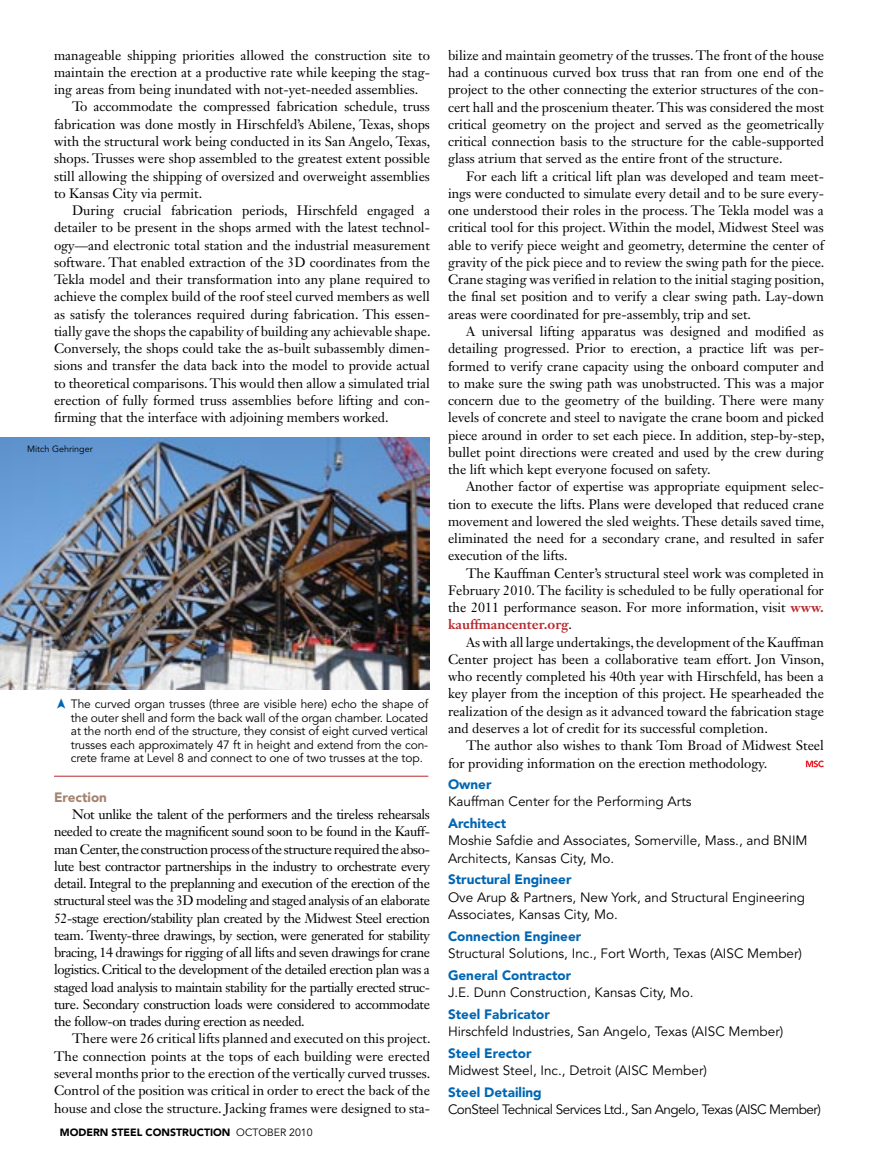
<style>
.page{position:relative;width:878px;height:1175px;background:#fff}
.page>*{position:absolute;margin:0;border:0;box-sizing:border-box;transform-origin:0 0}
.t1{font:13.5px/17.2px "Janson Text LT Std";color:#000;text-align:justify}
.t2{font:13.5px/17.2px "Avenir LT Std";color:#000}
.t3{font:900 13.5px "Avenir LT Std";color:#0066b3}
.t4{font:13.5px "Avenir LT Std";letter-spacing:-.04em;color:#000}
.t5{font:900 13.5px "Avenir LT Std";color:#a4846f}
.t6{font:12px/13.5px "Avenir LT Std";letter-spacing:-.01em;color:#000;text-align:justify}
.t7{font:900 10.5px "Avenir LT Std";color:#000}
.t8{font:9px "Avenir LT Std";color:#000}
.s1{font-weight:400}
.s2{font-weight:700;color:#b8292f}
</style>
<div class="page">
<svg style="left:805px;top:760px;width:18px;height:7px"></svg>
<img style="left:0;top:437px;width:429px;height:252px">
<hr style="left:54px;top:776px;width:374px;height:1px;background:#b8292f">
<p class="t1" style="left:54px;top:46px;width:377px">manageable shipping priorities allowed the construction site to</p>
<p class="t1" style="left:54px;top:64px;width:377px">maintain the erection at a productive rate while keeping the stag-</p>
<p class="t1" style="left:54px;top:81px;width:366px">ing areas from being inundated with not-yet-needed assemblies.</p>
<p class="t1" style="left:72px;top:98px;width:359px">To accommodate the compressed fabrication schedule, truss</p>
<p class="t1" style="left:54px;top:115px;width:377px">fabrication was done mostly in Hirschfeld’s Abilene, Texas, shops</p>
<p class="t1" style="left:54px;top:133px;width:378px">with the structural work being conducted in its San Angelo, Texas,</p>
<p class="t1" style="left:54px;top:150px;width:377px">shops. Trusses were shop assembled to the greatest extent possible</p>
<p class="t1" style="left:54px;top:167px;width:377px">still allowing the shipping of oversized and overweight assemblies</p>
<p class="t1" style="left:54px;top:184px;width:150px">to Kansas City via permit.</p>
<p class="t1" style="left:72px;top:202px;width:359px">During crucial fabrication periods, Hirschfeld engaged a</p>
<p class="t1" style="left:54px;top:219px;width:377px">detailer to be present in the shops armed with the latest technol-</p>
<p class="t1" style="left:54px;top:236px;width:377px">ogy—and electronic total station and the industrial measurement</p>
<p class="t1" style="left:54px;top:253px;width:377px">software. That enabled extraction of the 3D coordinates from the</p>
<p class="t1" style="left:54px;top:271px;width:377px">Tekla model and their transformation into any plane required to</p>
<p class="t1" style="left:54px;top:288px;width:377px">achieve the complex build of the roof steel curved members as well</p>
<p class="t1" style="left:54px;top:305px;width:377px">as satisfy the tolerances required during fabrication. This essen-</p>
<p class="t1" style="left:54px;top:322px;width:378px">tially gave the shops the capability of building any achievable shape.</p>
<p class="t1" style="left:54px;top:340px;width:377px">Conversely, the shops could take the as-built subassembly dimen-</p>
<p class="t1" style="left:54px;top:357px;width:377px">sions and transfer the data back into the model to provide actual</p>
<p class="t1" style="left:54px;top:374px;width:377px">to theoretical comparisons. This would then allow a simulated trial</p>
<p class="t1" style="left:54px;top:391px;width:377px">erection of fully formed truss assemblies before lifting and con-</p>
<p class="t1" style="left:54px;top:409px;width:336px">firming that the interface with adjoining members worked.</p>
<p class="t8" style="left:27px;top:444px;width:67px">M itch Gehringer</p>
<p class="t6" style="left:71px;top:698px;width:359px">The curved organ trusses (three are visible here) echo the shape of the outer shell and form the back wall of the organ chamber. Located at the north end of the structure, they consist of eight curved vertical trusses each approximately 47 ft in height and extend from the con&shy;crete frame at Level 8 and connect to one of two trusses at the top.</p>
<p class="t5" style="left:54px;top:789px;width:55px">Erection</p>
<p class="t1" style="left:54px;top:805px;width:377px;text-indent:18px">Not unlike the talent of the performers and the tireless rehearsals needed to create the magnificent sound soon to be found in the Kauff&shy;man Center, the construction process of the structure required the abso&shy;lute best contractor partnerships in the industry to orchestrate every detail. Integral to the preplanning and execution of the erection of the structural steel was the 3D modeling and staged analysis of an elaborate 52-stage erection/stability plan created by the Midwest Steel erection team. Twenty-three drawings, by section, were generated for stability bracing, 14 drawings for rigging of all lifts and seven drawings for crane logistics. Critical to the development of the detailed erection plan was a staged load analysis to maintain stability for the partially erected struc&shy;ture. Secondary construction loads were considered to accommodate the follow-on trades during erection as needed.</p>
<p class="t1" style="left:54px;top:1030px;width:378px;text-indent:18px">There were 26 critical lifts planned and executed on this project.<br>The connection points at the tops of each building were erected several months prior to the erection of the vertically curved trusses.<br>Control of the position was critical in order to erect the back of the house and close the structure. Jacking frames were designed to sta-</p>
<p class="t7" style="left:60px;top:1125px;width:254px">MODERN STEEL CONSTRUCTION <span class="s1">octob er 2010</span></p>
<p class="t1" style="left:448px;top:46px;width:377px">bilize and maintain geometry of the trusses. The front of the house had a continuous curved box truss that ran from one end of the project to the other connecting the exterior structures of the con&shy;cert hall and the proscenium theater. This was considered the most critical geometry on the project and served as the geometrically critical connection basis to the structure for the cable-supported glass atrium that served as the entire front of the structure.</p>
<p class="t1" style="left:448px;top:167px;width:378px;text-indent:18px">For each lift a critical lift plan was developed and team meet&shy;ings were conducted to simulate every detail and to be sure every&shy;one understood their roles in the process. The Tekla model was a critical tool for this project. Within the model, Midwest Steel was able to verify piece weight and geometry, determine the center of gravity of the pick piece and to review the swing path for the piece.<br>Crane staging was verified in relation to the initial staging position, the final set position and to verify a clear swing path. Lay-down areas were coordinated for pre-assembly, trip and set.</p>
<p class="t1" style="left:448px;top:322px;width:378px;text-indent:18px">A universal lifting apparatus was designed and modified as detailing progressed. Prior to erection, a practice lift was per&shy;formed to verify crane capacity using the onboard computer and to make sure the swing path was unobstructed. This was a major concern due to the geometry of the building. There were many levels of concrete and steel to navigate the crane boom and picked piece around in order to set each piece. In addition, step-by-step, bullet point directions were created and used by the crew during the lift which kept everyone focused on safety.</p>
<p class="t1" style="left:448px;top:478px;width:378px;text-indent:18px">Another factor of expertise was appropriate equipment selec&shy;tion to execute the lifts. Plans were developed that reduced crane movement and lowered the sled weights. These details saved time, eliminated the need for a secondary crane, and resulted in safer execution of the lifts.</p>
<p class="t1" style="left:448px;top:564px;width:377px;text-indent:18px">The Kauffman Center’s structural steel work was completed in February 2010. The facility is scheduled to be fully operational for the 2011 performance season. For more information, visit <span class="s2">www. kauffmancenter.org</span>.</p>
<p class="t1" style="left:448px;top:633px;width:378px;text-indent:18px">As with all large undertakings, the development of the Kauffman Center project has been a collaborative team effort. Jon Vinson, who recently completed his 40th year with Hirschfeld, has been a key player from the inception of this project. He spearheaded the realization of the design as it advanced toward the fabrication stage and deserves a lot of credit for its successful completion.</p>
<p class="t1" style="left:448px;top:737px;width:377px;text-indent:18px">The author also wishes to thank Tom Broad of Midwest Steel for providing information on the erection methodology.</p>
<p class="t3" style="left:448px;top:776px;width:45px">Owner</p>
<p class="t2" style="left:448px;top:793px;width:245px">Kauffman Center for the Performing Arts</p>
<p class="t3" style="left:448px;top:815px;width:60px">Architect</p>
<p class="t2" style="left:448px;top:832px;width:343px">Moshie Safdie and Associates, Somerville, Mass., and BNIM<br>Architects, Kansas City, M o.</p>
<p class="t3" style="left:448px;top:871px;width:125px">Structural Engineer</p>
<p class="t2" style="left:448px;top:888px;width:358px">Ove Arup &amp; Partners, N ew York, and Structural Engineering<br>Associates, Kansas City, M o.</p>
<p class="t3" style="left:448px;top:927px;width:135px">Connection Engineer</p>
<p class="t2" style="left:448px;top:945px;width:355px">Structural Solutions, I nc., Fort Worth, Texas (AI SC M ember)</p>
<p class="t3" style="left:448px;top:966px;width:125px">General Contractor</p>
<p class="t2" style="left:448px;top:984px;width:247px">J.E. Dunn Construction, Kansas City, Mo.</p>
<p class="t3" style="left:448px;top:1005px;width:103px">Steel Fabricator</p>
<p class="t2" style="left:448px;top:1023px;width:337px">H irschfeld I ndustries, San Angelo, Texas (AI SC M ember)</p>
<p class="t3" style="left:448px;top:1044px;width:85px">Steel Erector</p>
<p class="t2" style="left:448px;top:1062px;width:260px">M idwest Steel, I nc., Detroit (AI SC M ember)</p>
<p class="t3" style="left:448px;top:1083px;width:95px">Steel Detailing</p>
<p class="t4" style="left:448px;top:1101px;width:374px">ConSteel Technical Services Ltd., San Angelo, Texas (AI SC M ember)</p>
</div>
